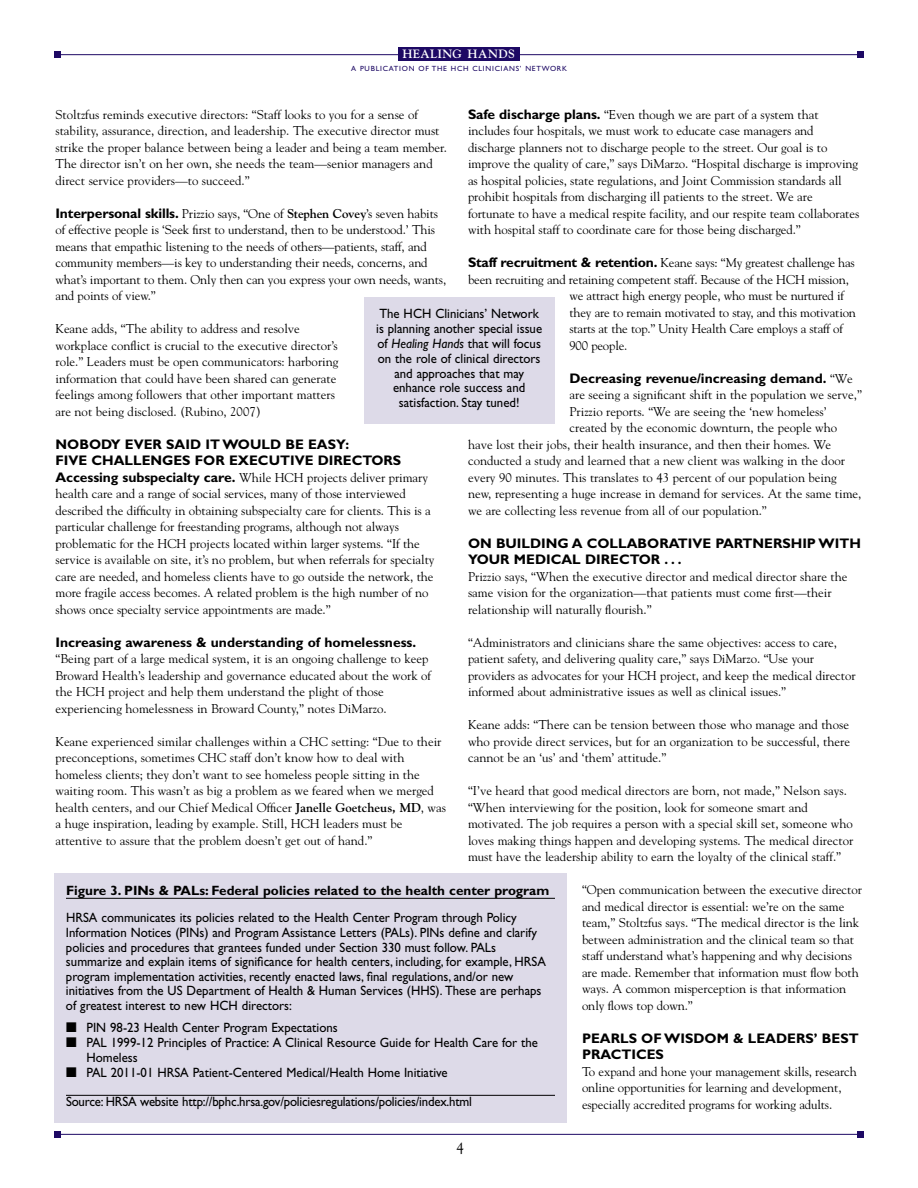
<style>
.page{position:relative;width:918px;height:1188px;background:#fff}
.page>*{position:absolute;margin:0;border:0;box-sizing:border-box;transform-origin:0 0}
.t1{font:15px "Goudy";color:#000}
.t2{font:700 13.8px/16.5px "Gill Sans";color:#000}
.t3{font:13.5px/14.9px "Gill Sans";color:#000;scale:.95 1}
.t4{font:700 13.5px "Gill Sans";color:#000}
.t5{font:12.75px/16.5px "Goudy";letter-spacing:-.005em;color:#000}
.t6{font:700 12px "Goudy";letter-spacing:.03em;color:#fff}
.t7{font:7.5px "Gill Sans";letter-spacing:.1em;color:#1d0964}
.s1{font-family:"Gill Sans";font-weight:700;font-size:13.8px}
.s2{font-family:"Goudy";font-weight:400;font-size:12.75px}
.s3{font-weight:700}
.s4{font-style:italic}
</style>
<div class="page">
<div style="left:54px;top:874px;width:513px;height:249px;background:#dddae8"></div>
<hr style="left:66px;top:898px;width:489px;height:1px;background:#000">
<hr style="left:66px;top:1095px;width:489px;height:1px;background:#000">
<div style="left:364px;top:297px;width:190px;height:126px;background:#dddae8"></div>
<hr style="left:54px;top:54px;width:810px;height:1px;background:#1d0964">
<div style="left:857px;top:51px;width:7px;height:7px;background:#1d0964"></div>
<div style="left:54px;top:51px;width:7px;height:7px;background:#1d0964"></div>
<div style="left:398px;top:47px;width:122px;height:14px;background:#1d0964"></div>
<hr style="left:54px;top:1134px;width:810px;height:1px;background:#1d0964">
<div style="left:857px;top:1131px;width:7px;height:7px;background:#1d0964"></div>
<div style="left:54px;top:1131px;width:7px;height:7px;background:#1d0964"></div>
<p class="t6" style="left:403px;top:47px;width:114px">HEALING HANDS</p>
<p class="t7" style="left:351px;top:65px;width:217px">A PUBLICATION OF THE HCH CLINICIANS’ NETWORK</p>
<p class="t5" style="left:468px;top:106px;width:393px"><span class="s1">Safe discharge plans.</span> “Even though we are part of a system that includes four hospitals, we must work to educate case managers and discharge planners not to discharge people to the street. Our goal is to improve the quality of care,” says DiMarzo. “Hospital discharge is improving as hospital policies, state regulations, and Joint Commission standards all prohibit hospitals from discharging ill patients to the street. We are fortunate to have a medical respite facility, and our respite team collaborates with hospital staff to coordinate care for those being discharged.”</p>
<p class="t5" style="left:468px;top:255px;width:388px"><span class="s1">Staff recruitment &amp; retention.</span> Keane says: “My greatest challenge has</p>
<p class="t5" style="left:468px;top:271px;width:382px">been recruiting and retaining competent staff. Because of the HCH mission,</p>
<p class="t5" style="left:569px;top:288px;width:276px">we attract high energy people, who must be nurtured if</p>
<p class="t5" style="left:569px;top:304px;width:288px">they are to remain motivated to stay, and this motivation</p>
<p class="t5" style="left:569px;top:321px;width:275px">starts at the top.” Unity Health Care employs a staff of</p>
<p class="t5" style="left:569px;top:337px;width:59px">900 people.</p>
<p class="t2" style="left:569px;top:371px;width:285px">Decreasing revenue/increasing demand. <span class="s2">“We</span></p>
<p class="t5" style="left:569px;top:387px;width:294px">are seeing a significant shift in the population we serve,”</p>
<p class="t5" style="left:569px;top:403px;width:259px">Prizzio reports. “We are seeing the ‘new homeless’</p>
<p class="t5" style="left:569px;top:420px;width:269px">created by the economic downturn, the people who</p>
<p class="t5" style="left:468px;top:436px;width:365px">have lost their jobs, their health insurance, and then their homes. We</p>
<p class="t5" style="left:468px;top:453px;width:379px">conducted a study and learned that a new client was walking in the door</p>
<p class="t5" style="left:468px;top:469px;width:370px">every 90 minutes. This translates to 43 percent of our population being</p>
<p class="t5" style="left:468px;top:486px;width:395px">new, representing a huge increase in demand for services. At the same time,</p>
<p class="t5" style="left:468px;top:502px;width:300px">we are collecting less revenue from all of our population.”</p>
<p class="t2" style="left:468px;top:536px;width:394px">ON BUILDING A COLLABORATIVE PARTNERSHIP WITH<br>YOUR MEDICAL DIRECTOR . . .</p>
<p class="t5" style="left:468px;top:568px;width:381px">Prizzio says, “When the executive director and medical director share the same vision for the organization—that patients must come first—their relationship will naturally flourish.”</p>
<p class="t5" style="left:468px;top:634px;width:389px">“Administrators and clinicians share the same objectives: access to care, patient safety, and delivering quality care,” says DiMarzo. “Use your providers as advocates for your HCH project, and keep the medical director informed about administrative issues as well as clinical issues.”</p>
<p class="t5" style="left:468px;top:717px;width:384px;text-align:justify">Keane adds: “There can be tension between those who manage and those who provide direct services, but for an organization to be successful, there cannot be an ‘us’ and ‘them’ attitude.”</p>
<p class="t5" style="left:468px;top:783px;width:387px">“I’ve heard that good medical directors are born, not made,” Nelson says. “When interviewing for the position, look for someone smart and motivated. The job requires a person with a special skill set, someone who loves making things happen and developing systems. The medical director must have the leadership ability to earn the loyalty of the clinical staff.”</p>
<p class="t5" style="left:582px;top:882px;width:281px">“Open communication between the executive director and medical director is essential: we’re on the same team,” Stoltzfus says. “The medical director is the link between administration and the clinical team so that staff understand what’s happening and why decisions are made. Remember that information must flow both ways. A common misperception is that information only flows top down.”</p>
<p class="t2" style="left:582px;top:1031px;width:278px">PEARLS OF WISDOM &amp; LEADERS’ BEST<br>PRACTICES</p>
<p class="t5" style="left:582px;top:1063px;width:276px">To expand and hone your management skills, research online opportunities for learning and development, especially accredited programs for working adults.</p>
<p class="t5" style="left:56px;top:106px;width:393px">Stoltzfus reminds executive directors: “Staff looks to you for a sense of stability, assurance, direction, and leadership. The executive director must strike the proper balance between being a leader and being a team member.<br>The director isn’t on her own, she needs the team—senior managers and direct service providers—to succeed.”</p>
<p class="t5" style="left:55px;top:205px;width:392px"><span class="s1">Interpersonal skills.</span> Prizzio says, “One of <span class="s3">Stephen Covey</span>’s seven habits of effective people is ‘Seek first to understand, then to be understood.’ This means that empathic listening to the needs of others—patients, staff, and community members—is key to understanding their needs, concerns, and what’s important to them. Only then can you express your own needs, wants, and points of view.”</p>
<p class="t5" style="left:55px;top:321px;width:285px">Keane adds, “The ability to address and resolve workplace conflict is crucial to the executive director’s role.” Leaders must be open communicators: harboring information that could have been shared can generate feelings among followers that other important matters are not being disclosed. (Rubino, 2007)</p>
<p class="t2" style="left:56px;top:437px;width:347px">NOBODY EVER SAID IT WOULD BE EASY:<br>FIVE CHALLENGES FOR EXECUTIVE DIRECTORS</p>
<p class="t5" style="left:55px;top:469px;width:381px"><span class="s1">Accessing subspecialty care.</span> While HCH projects deliver primary health care and a range of social services, many of those interviewed described the difficulty in obtaining subspecialty care for clients. This is a particular challenge for freestanding programs, although not always problematic for the HCH projects located within larger systems. “If the service is available on site, it’s no problem, but when referrals for specialty care are needed, and homeless clients have to go outside the network, the more fragile access becomes. A related problem is the high number of no shows once specialty service appointments are made.”</p>
<p class="t2" style="left:56px;top:635px;width:362px">Increasing awareness &amp; understanding of homelessness.</p>
<p class="t5" style="left:56px;top:651px;width:377px">“Being part of a large medical system, it is an ongoing challenge to keep Broward Health’s leadership and governance educated about the work of the HCH project and help them understand the plight of those experiencing homelessness in Broward County,” notes DiMarzo.</p>
<p class="t5" style="left:56px;top:733px;width:392px">Keane experienced similar challenges within a CHC setting: “Due to their preconceptions, sometimes CHC staff don’t know how to deal with homeless clients; they don’t want to see homeless people sitting in the waiting room. This wasn’t as big a problem as we feared when we merged health centers, and our Chief Medical Officer <span class="s3">Janelle Goetcheus, MD</span>, was a huge inspiration, leading by example. Still, HCH leaders must be attentive to assure that the problem doesn’t get out of hand.”</p>
<p class="t3" style="left:376px;top:307px;width:176px;text-align:center">The HCH Clinicians’ Network is planning another special issue of <span class="s4">Healing Hands</span> that will focus on the role of clinical directors and approaches that may enhance role success and satisfaction. Stay tuned!</p>
<p class="t4" style="left:66px;top:885px;width:485px">Figure 3. PINs &amp; PALs: Federal policies related to the health center program</p>
<p class="t3" style="left:66px;top:912px;width:507px">HRSA communicates its policies related to the Health Center Program through Policy Information Notices (PINs) and Program Assistance Letters (PALs). PINs define and clarify policies and procedures that grantees funded under Section 330 must follow. PALs summarize and explain items of significance for health centers, including, for example, HRSA program implementation activities, recently enacted laws, final regulations, and/or new initiatives from the US Department of Health &amp; Human Services (HHS). These are perhaps of greatest interest to new HCH directors:</p>
<p class="t3" style="left:66px;top:1021px;width:288px">■ PIN 98-23 Health Center Program Expectations</p>
<p class="t3" style="left:87px;top:1036px;width:477px;text-indent:-21px">■ PAL 1999-12 Principles of Practice: A Clinical Resource Guide for Health Care for the<br>Homeless</p>
<p class="t3" style="left:66px;top:1059px;width:429px;line-height:29.7px">■ PAL 2011-01 HRSA Patient-Centered Medical/Health Home Initiative<br>Source: HRSA website http://bphc.hrsa.gov/policiesregulations/policies/index.html</p>
<p class="t1" style="left:457px;top:1139px;width:9px">4</p>
</div>
